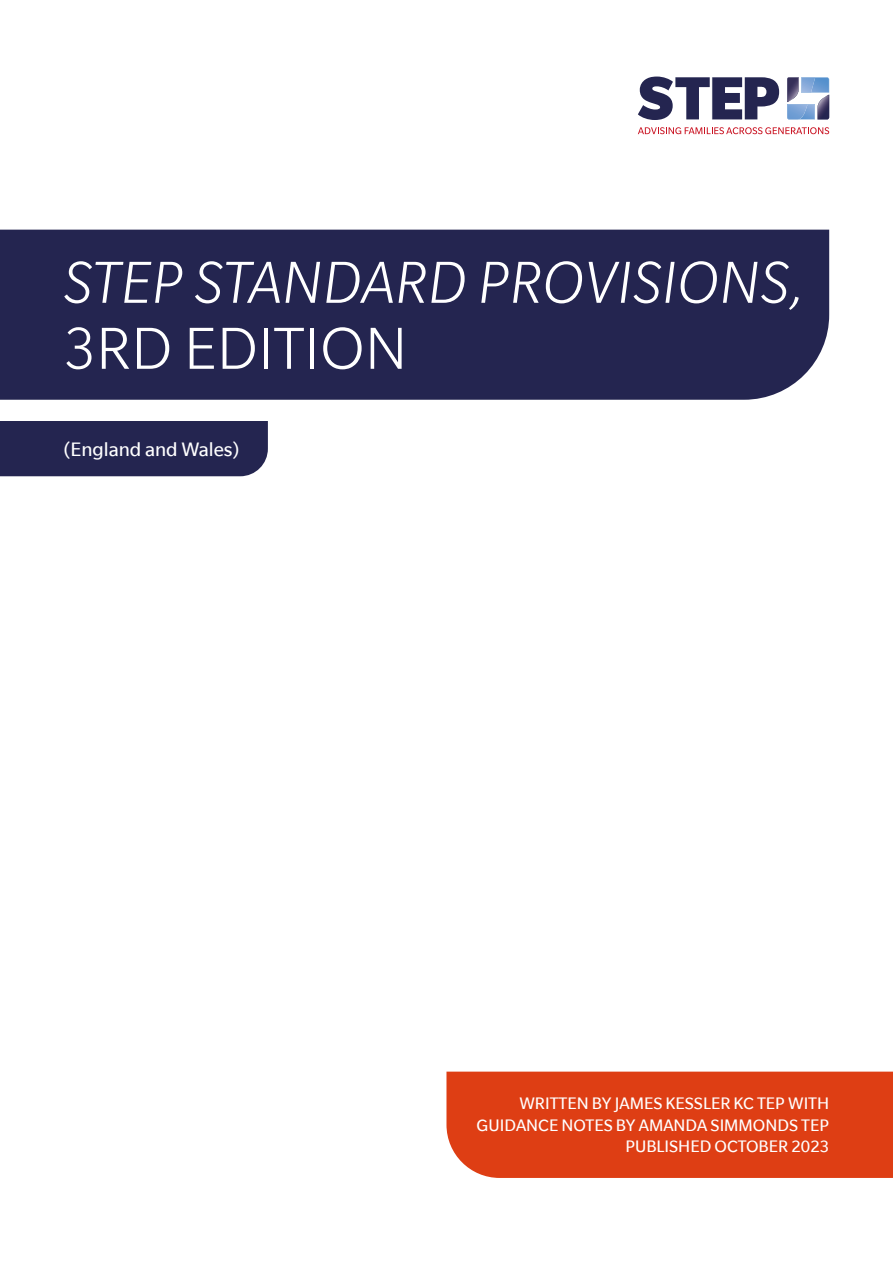
<style>
.page{position:relative;width:893px;height:1263px;background:#fff}
.page>*{position:absolute;margin:0;border:0;box-sizing:border-box;transform-origin:0 0}
.t1{font:italic 300 64.5px "Slate Std";color:#fff}
.t2{font:300 64.5px "Slate Std";color:#fff}
.t3{font:21px "Slate Std";color:#fff}
.t4{font:18px/21.6px "Slate Std";color:#fff;text-align:right}
</style>
<div class="page">
<svg style="left:638px;top:77px;width:141px;height:43px"></svg>
<svg style="left:787px;top:77px;width:42px;height:42px"></svg>
<svg style="left:638px;top:127px;width:191px;height:7px"></svg>
<div style="left:446px;top:1071px;width:447px;height:107px;background:#de3e14"></div>
<div style="left:0;top:230px;width:829px;height:170px;background:#242550"></div>
<div style="left:0;top:421px;width:268px;height:55px;background:#242550"></div>
<h1 class="t1" style="left:64px;top:249px;width:742px">STEP STANDARD PROVISIONS,</h1>
<h1 class="t2" style="left:64px;top:315px;width:345px">3RD EDITION</h1>
<p class="t3" style="left:64px;top:438px;width:177px">(England and Wales)</p>
<p class="t4" style="left:477px;top:1092px;width:354px">WRITTEN BY JAMES KESSLER KC TEP WITH<br>GUIDANCE NOTES BY AMANDA SIMMONDS TEP<br>PUBLISHED OCTOBER 2023</p>
</div>
